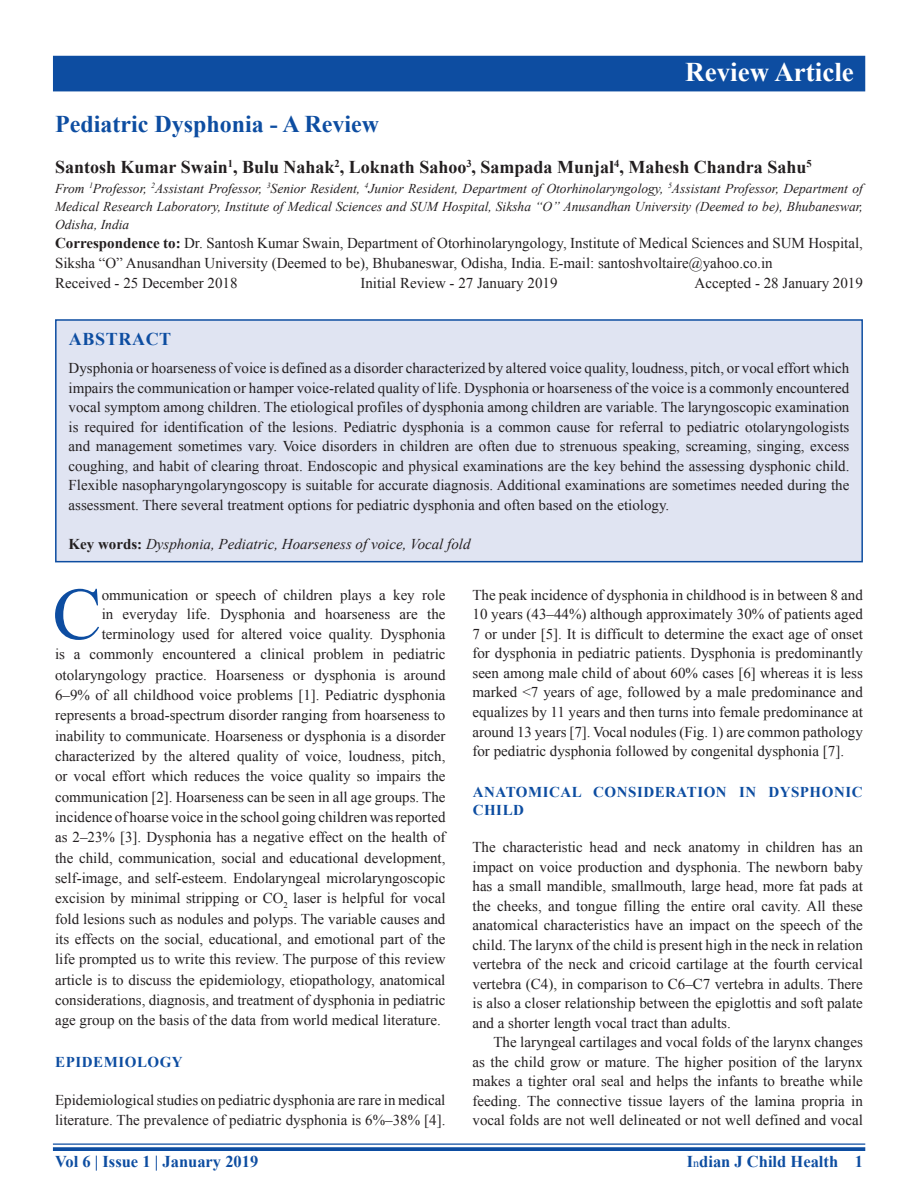
<style>
.page{position:relative;width:918px;height:1188px;background:#fff}
.page>*{position:absolute;margin:0;border:0;box-sizing:border-box;transform-origin:0 0}
.DROP_CAP_TX{font:73.95px "Times New Roman";color:#0d4da1}
.AH{font:700 27px "Times New Roman";color:#fff}
.AT{font:700 24px "Times New Roman";color:#0d4da1}
.AU{font:700 18px "Times New Roman";color:#231f20}
.ABSH{font:700 18px "Times New Roman";letter-spacing:.035em;color:#0d4da1}
.RF{font:700 16.5px "Times New Roman";color:#0d4da1}
.DROP_CAP_TX-2{font:15px "Times New Roman";color:#231f20}
.TXFL{font:15px/19.5px "Times New Roman";color:#231f20;text-align:justify}
.ABS{font:15px/19.5px "Times New Roman";color:#231f20;text-align:justify}
.TX{font:15px/19.5px "Times New Roman";color:#231f20;text-align:justify}
.ADD{font:15px/19.5px "Times New Roman";color:#231f20}
.HIS{font:15px "Times New Roman";color:#231f20}
.KWD{font:italic 15px "Times New Roman";color:#231f20}
.t1{font:700 15px/18px "Times New Roman";letter-spacing:.035em;color:#0d4da1}
.AFF{font:italic 13.5px/18px "Times New Roman";color:#231f20;text-align:justify}
.s1{font-weight:700}
.s2{font-weight:700;font-style:normal}
.s3{font-weight:400;font-size:12px}
</style>
<div class="page">
<hr style="left:53px;top:1143px;width:812px;height:2px;background:#0d4da1">
<svg style="left:53px;top:1147px;width:812px;height:4px;background:#1b57a6"></svg>
<div style="left:53px;top:56px;width:812px;height:35px;background:#0d4da1"></div>
<div style="left:56px;top:320px;width:806px;height:242px;background:#e0e4f2"></div>
<div style="left:55px;top:319px;width:808px;height:243px;border:2px solid #0d4da1"></div>
<p class="AH" style="left:685px;top:52px;width:170px">Review Article</p>
<p class="AT" style="left:55px;top:106px;width:325px">Pediatric Dysphonia - A Review</p>
<p class="AU" style="left:55px;top:154px;width:758px">Santosh Kumar Swain<sup>1</sup>, Bulu Nahak<sup>2</sup>, Loknath Sahoo<sup>3</sup>, Sampada Munjal<sup>4</sup>, Mahesh Chandra Sahu<sup>5</sup></p>
<p class="AFF" style="left:55px;top:179px;width:809px">From <sup>1</sup>Professor, <sup>2</sup>Assistant Professor, <sup>3</sup>Senior Resident, <sup>4</sup>Junior Resident, Department of Otorhinolaryngology, <sup>5</sup>Assistant Professor, Department of Medical Research Laboratory, Institute of Medical Sciences and SUM Hospital, Siksha “O” Anusandhan University (Deemed to be), Bhubaneswar, Odisha, India</p>
<p class="ADD" style="left:55px;top:233px;width:809px"><span class="s1">Correspondence to:</span> Dr. Santosh Kumar Swain, Department of Otorhinolaryngology, Institute of Medical Sciences and SUM Hospital,<br>Siksha “O” Anusandhan University (Deemed to be), Bhubaneswar, Odisha, India. E-mail: santoshvoltaire@yahoo.co.in</p>
<p class="HIS" style="left:55px;top:272px;width:184px">Received - 25 December 2018</p>
<p class="HIS" style="left:360px;top:272px;width:199px">Initial Review - 27 January 2019</p>
<p class="HIS" style="left:695px;top:272px;width:170px">Accepted - 28 January 2019</p>
<p class="ABSH" style="left:69px;top:326px;width:104px">ABSTRACT</p>
<p class="ABS" style="left:69px;top:358px;width:782px">Dysphonia or hoarseness of voice is defined as a disorder characterized by altered voice quality, loudness, pitch, or vocal effort which impairs the communication or hamper voice-related quality of life. Dysphonia or hoarseness of the voice is a commonly encountered vocal symptom among children. The etiological profiles of dysphonia among children are variable. The laryngoscopic examination is required for identification of the lesions. Pediatric dysphonia is a common cause for referral to pediatric otolaryngologists and management sometimes vary. Voice disorders in children are often due to strenuous speaking, screaming, singing, excess coughing, and habit of clearing throat. Endoscopic and physical examinations are the key behind the assessing dysphonic child.<br>Flexible nasopharyngolaryngoscopy is suitable for accurate diagnosis. Additional examinations are sometimes needed during the assessment. There several treatment options for pediatric dysphonia and often based on the etiology.</p>
<p class="KWD" style="left:69px;top:534px;width:404px"><span class="s2">Key words:</span> Dysphonia, Pediatric, Hoarseness of voice, Vocal fold</p>
<p class="DROP_CAP_TX" style="left:52px;top:562px;width:51px">C</p>
<p class="DROP_CAP_TX-2" style="left:102px;top:584px;width:345px">ommunication or speech of children plays a key role</p>
<p class="DROP_CAP_TX-2" style="left:102px;top:604px;width:345px">in everyday life. Dysphonia and hoarseness are the</p>
<p class="DROP_CAP_TX-2" style="left:102px;top:623px;width:345px">terminology used for altered voice quality. Dysphonia</p>
<p class="DROP_CAP_TX-2" style="left:55px;top:644px;width:392px">is a commonly encountered a clinical problem in pediatric</p>
<p class="DROP_CAP_TX-2" style="left:55px;top:664px;width:392px">otolaryngology practice. Hoarseness or dysphonia is around</p>
<p class="DROP_CAP_TX-2" style="left:55px;top:684px;width:392px">6–9% of all childhood voice problems [1]. Pediatric dysphonia</p>
<p class="DROP_CAP_TX-2" style="left:55px;top:705px;width:392px">represents a broad-spectrum disorder ranging from hoarseness to</p>
<p class="DROP_CAP_TX-2" style="left:55px;top:725px;width:392px">inability to communicate. Hoarseness or dysphonia is a disorder</p>
<p class="DROP_CAP_TX-2" style="left:55px;top:745px;width:392px">characterized by the altered quality of voice, loudness, pitch,</p>
<p class="DROP_CAP_TX-2" style="left:55px;top:766px;width:392px">or vocal effort which reduces the voice quality so impairs the</p>
<p class="DROP_CAP_TX-2" style="left:55px;top:786px;width:392px">communication [2]. Hoarseness can be seen in all age groups. The</p>
<p class="DROP_CAP_TX-2" style="left:55px;top:806px;width:392px">incidence of hoarse voice in the school going children was reported</p>
<p class="DROP_CAP_TX-2" style="left:55px;top:827px;width:392px">as 2–23% [3]. Dysphonia has a negative effect on the health of</p>
<p class="DROP_CAP_TX-2" style="left:55px;top:847px;width:392px">the child, communication, social and educational development,</p>
<p class="DROP_CAP_TX-2" style="left:55px;top:867px;width:392px">self-image, and self-esteem. Endolaryngeal microlaryngoscopic</p>
<p class="DROP_CAP_TX-2" style="left:55px;top:888px;width:392px">excision by minimal stripping or CO<sub>2</sub> laser is helpful for vocal</p>
<p class="DROP_CAP_TX-2" style="left:55px;top:908px;width:392px">fold lesions such as nodules and polyps. The variable causes and</p>
<p class="DROP_CAP_TX-2" style="left:55px;top:928px;width:392px">its effects on the social, educational, and emotional part of the</p>
<p class="DROP_CAP_TX-2" style="left:55px;top:949px;width:392px">life prompted us to write this review. The purpose of this review</p>
<p class="DROP_CAP_TX-2" style="left:55px;top:969px;width:392px">article is to discuss the epidemiology, etiopathology, anatomical</p>
<p class="DROP_CAP_TX-2" style="left:55px;top:990px;width:392px">considerations, diagnosis, and treatment of dysphonia in pediatric</p>
<p class="DROP_CAP_TX-2" style="left:55px;top:1010px;width:387px">age group on the basis of the data from world medical literature.</p>
<h1 class="t1" style="left:55px;top:1052px;width:129px">EPIDEMIOLOGY</h1>
<p class="TXFL" style="left:55px;top:1089px;width:392px;line-height:20.4px">Epidemiological studies on pediatric dysphonia are rare in medical literature. The prevalence of pediatric dysphonia is 6%–38% [4].</p>
<p class="TXFL" style="left:472px;top:585px;width:392px">The peak incidence of dysphonia in childhood is in between 8 and 10 years (43–44%) although approximately 30% of patients aged 7 or under [5]. It is difficult to determine the exact age of onset for dysphonia in pediatric patients. Dysphonia is predominantly seen among male child of about 60% cases [6] whereas it is less marked &lt;7 years of age, followed by a male predominance and equalizes by 11 years and then turns into female predominance at around 13 years [7]. Vocal nodules (Fig. 1) are common pathology for pediatric dysphonia followed by congenital dysphonia [7].</p>
<h1 class="t1" style="left:473px;top:782px;width:391px">ANATOMICAL CONSIDERATION IN DYSPHONIC<br>CHILD</h1>
<p class="TXFL" style="left:472px;top:837px;width:392px">The characteristic head and neck anatomy in children has an impact on voice production and dysphonia. The newborn baby has a small mandible, smallmouth, large head, more fat pads at the cheeks, and tongue filling the entire oral cavity. All these anatomical characteristics have an impact on the speech of the child. The larynx of the child is present high in the neck in relation vertebra of the neck and cricoid cartilage at the fourth cervical vertebra (C4), in comparison to C6–C7 vertebra in adults. There is also a closer relationship between the epiglottis and soft palate and a shorter length vocal tract than adults.</p>
<p class="TX" style="left:472px;top:1032px;width:392px;text-indent:21px">The laryngeal cartilages and vocal folds of the larynx changes as the child grow or mature. The higher position of the larynx makes a tighter oral seal and helps the infants to breathe while feeding. The connective tissue layers of the lamina propria in vocal folds are not well delineated or not well defined and vocal</p>
<p class="RF" style="left:55px;top:1150px;width:205px">Vol 6 | Issue 1 | January 2019</p>
<p class="RF" style="left:687px;top:1150px;width:178px">I<span class="s3">n</span>dian J Child Health 1</p>
</div>
